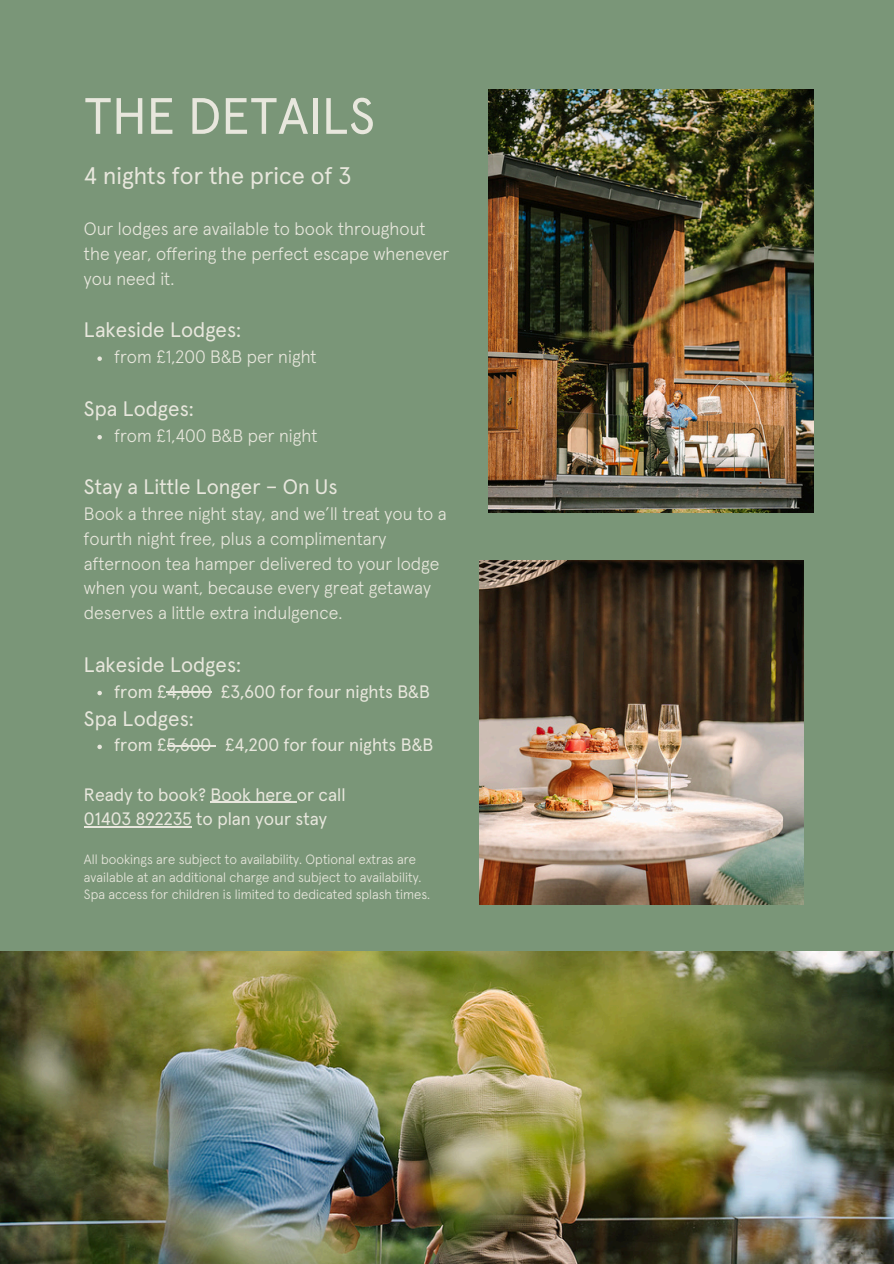
<style>
.page{position:relative;width:894px;height:1264px;background:#fff}
.page>*{position:absolute;margin:0;border:0;box-sizing:border-box;transform-origin:0 0}
.t1{font:51px "Apercu";color:#e8e7dd}
.t2{font:24px "Apercu";color:#e8e7dd}
.t3{font:21px "Apercu";color:#e8e7dd}
.t4{font:300 18px/24.6px "Apercu";color:#e8e7dd}
.t5{font:18px/24.6px "Apercu";color:#e8e7dd}
.t6{font:300 13.5px/18px "Apercu";color:#e8e7dd}
</style>
<div class="page">
<div style="left:0;top:0;width:893px;height:1263px;background:#7a9678"></div>
<img style="left:0;top:951px;width:893px;height:312px">
<img style="left:488px;top:89px;width:324px;height:423px">
<svg style="left:97px;top:356px;width:5px;height:5px"></svg>
<svg style="left:97px;top:435px;width:5px;height:4px"></svg>
<svg style="left:97px;top:690px;width:5px;height:5px"></svg>
<hr style="left:167px;top:692px;width:45px;height:1px;background:#e8e7dd">
<svg style="left:97px;top:744px;width:5px;height:5px"></svg>
<hr style="left:167px;top:745px;width:44px;height:2px;background:#e8e7dd">
<hr style="left:210px;top:801px;width:86px;height:2px;background:#e8e7dd">
<hr style="left:84px;top:826px;width:108px;height:1px;background:#e8e7dd">
<img style="left:479px;top:561px;width:324px;height:343px">
<p class="t1" style="left:84px;top:94px;width:292px">THE DETAILS</p>
<h1 class="t2" style="left:84px;top:165px;width:269px">4 nights for the price of 3</h1>
<h2 class="t4" style="left:84px;top:218px;width:367px">Our lodges are available to book throughout the year, offering the perfect escape whenever you need it.</h2>
<h4 class="t3" style="left:84px;top:321px;width:159px">Lakeside Lodges:</h4>
<h3 class="t4" style="left:114px;top:346px;width:204px">from £1,200 B&amp;B per night</h3>
<p class="t3" style="left:84px;top:399px;width:111px">Spa Lodges:</p>
<h3 class="t4" style="left:114px;top:424px;width:204px">from £1,400 B&amp;B per night</h3>
<p class="t3" style="left:84px;top:478px;width:255px">Stay a Little Longer – On Us</p>
<p class="t4" style="left:84px;top:503px;width:364px">Book a three night stay, and we’ll treat you to a fourth night free, plus a complimentary afternoon tea hamper delivered to your lodge when you want, because every great getaway deserves a little extra indulgence.</p>
<h4 class="t3" style="left:84px;top:655px;width:159px">Lakeside Lodges:</h4>
<h3 class="t5" style="left:114px;top:680px;width:317px">from £4,800 £3,600 for four nights B&amp;B</h3>
<p class="t3" style="left:84px;top:709px;width:111px">Spa Lodges:</p>
<h3 class="t5" style="left:114px;top:734px;width:320px">from £5,600 £4,200 for four nights B&amp;B</h3>
<p class="t5" style="left:84px;top:783px;width:263px">Ready to book? Book here or call<br>01403 892235 to plan your stay</p>
<h4 class="t6" style="left:84px;top:850px;width:339px">All bookings are subject to availability. Optional extras are available at an additional charge and subject to availability.</h4>
<p class="t6" style="left:84px;top:886px;width:347px">Spa access for children is limited to dedicated splash times.</p>
</div>
